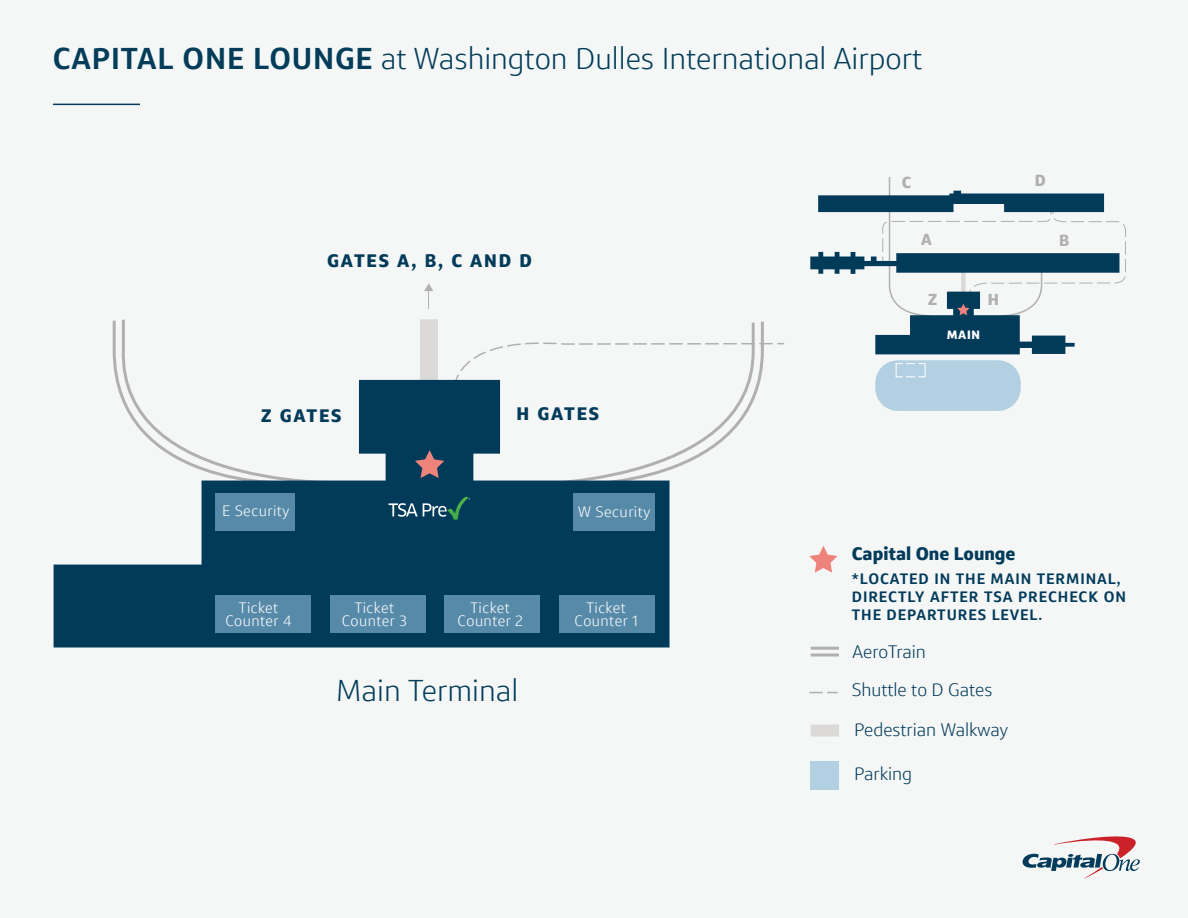
<style>
.page{position:relative;width:1188px;height:918px;background:#fff}
.page>*{position:absolute;margin:0;border:0;box-sizing:border-box;transform-origin:0 0}
.t1{font:300 30px "Optimist";color:#033d5a}
.t2{font:300 18px/38.4px "Optimist";color:#023b5a}
.t3{font:700 18px "Optimist";color:#023b5a}
.t4{font:700 18px "Optimist";letter-spacing:.1em;color:#023b5a}
.t5{font:700 18px "Optimist";letter-spacing:.05em;color:#023b5a}
.t6{font:700 15.9px "Optimist";color:#b0b0af}
.t7{font:300 15px/13.5px "Optimist";letter-spacing:.03em;color:#fff;text-align:center}
.t8{font:600 15px/18px "Optimist";letter-spacing:.06em;color:#023b5a}
.t9{font:700 12px "Optimist";color:#fff}
.s1{font-weight:600}
</style>
<div class="page">
<div style="left:0;top:0;width:1187px;height:918px;background:#f5f7f7"></div>
<svg style="left:1022px;top:836px;width:118px;height:43px"></svg>
<hr style="left:53px;top:104px;width:87px;height:1px;background:#033d5a">
<svg style="left:809px;top:546px;width:29px;height:27px"></svg>
<div style="left:420px;top:319px;width:18px;height:91px;background:#dbdad8"></div>
<svg style="left:424px;top:283px;width:9px;height:26px"></svg>
<div style="left:811px;top:761px;width:28px;height:28px;background:#b3cfe2"></div>
<svg style="left:809px;top:692px;width:29px;height:1px"></svg>
<div style="left:811px;top:725px;width:28px;height:12px;background:#dbdad8"></div>
<hr style="left:811px;top:647px;width:28px;height:3px;background:#b0b0af">
<hr style="left:811px;top:654px;width:28px;height:3px;background:#b0b0af">
<svg style="left:118px;top:319px;width:246px;height:61px"></svg>
<svg style="left:452px;top:321px;width:332px;height:149px"></svg>
<svg style="left:54px;top:380px;width:616px;height:268px;fill:#023b5a"></svg>
<svg style="left:389px;top:497px;width:81px;height:23px;background:#285c6e"></svg>
<svg style="left:415px;top:450px;width:29px;height:28px"></svg>
<div style="left:215px;top:596px;width:96px;height:37px;background:#578aa9"></div>
<div style="left:330px;top:596px;width:96px;height:37px;background:#578aa9"></div>
<div style="left:444px;top:596px;width:96px;height:37px;background:#578aa9"></div>
<div style="left:559px;top:596px;width:96px;height:37px;background:#578aa9"></div>
<div style="left:215px;top:493px;width:80px;height:37px;background:#578aa9"></div>
<div style="left:573px;top:493px;width:82px;height:37px;background:#578aa9"></div>
<svg style="left:810px;top:177px;width:316px;height:177px"></svg>
<div style="left:875px;top:360px;width:146px;height:51px;background:#b3cfe2;border-radius:23px"></div>
<div style="left:918px;top:363px;width:7px;height:14px;border:1px solid #fff"></div>
<div style="left:896px;top:363px;width:7px;height:14px;border:1px solid #fff"></div>
<h1 class="t1" style="left:53px;top:41px;width:871px"><span class="s1">CAPITAL ONE LOUNGE</span> at Washington Dulles International Airport</h1>
<p class="t6" style="left:902px;top:173px;width:11px">C</p>
<p class="t6" style="left:1035px;top:172px;width:12px">D</p>
<p class="t4" style="left:327px;top:250px;width:206px">GATES A, B, C AND D</p>
<p class="t5" style="left:261px;top:405px;width:82px">Z GATES</p>
<p class="t5" style="left:517px;top:403px;width:84px">H GATES</p>
<p class="t7" style="left:222px;top:504px;width:69px">E Security</p>
<p class="t7" style="left:578px;top:505px;width:74px">W Security</p>
<p class="t7" style="left:225px;top:601px;width:68px">Ticket<br>Counter 4</p>
<p class="t7" style="left:342px;top:601px;width:67px">Ticket<br>Counter 3</p>
<p class="t7" style="left:458px;top:601px;width:67px">Ticket<br>Counter 2</p>
<h1 class="t1" style="left:336px;top:673px;width:183px">Main Terminal</h1>
<p class="t7" style="left:575px;top:601px;width:65px">Ticket<br>Counter 1</p>
<p class="t6" style="left:921px;top:231px;width:12px">A</p>
<p class="t6" style="left:1059px;top:231px;width:12px">B</p>
<p class="t6" style="left:928px;top:290px;width:11px">Z</p>
<p class="t6" style="left:988px;top:290px;width:13px">H</p>
<p class="t9" style="left:947px;top:328px;width:35px">MAIN</p>
<p class="t3" style="left:852px;top:543px;width:165px">Capital One Lounge</p>
<p class="t8" style="left:852px;top:569px;width:276px">*LOCATED IN THE MAIN TERMINAL,<br>DIRECTLY AFTER TSA PRECHECK ON<br>THE DEPARTURES LEVEL.</p>
<p class="t2" style="left:852px;top:633px;width:142px">AeroTrain<br>Shuttle to D Gates</p>
<p class="t2" style="left:854px;top:711px;width:155px">Pedestrian Walkway</p>
<p class="t2" style="left:854px;top:754px;width:59px">Parking</p>
</div>
